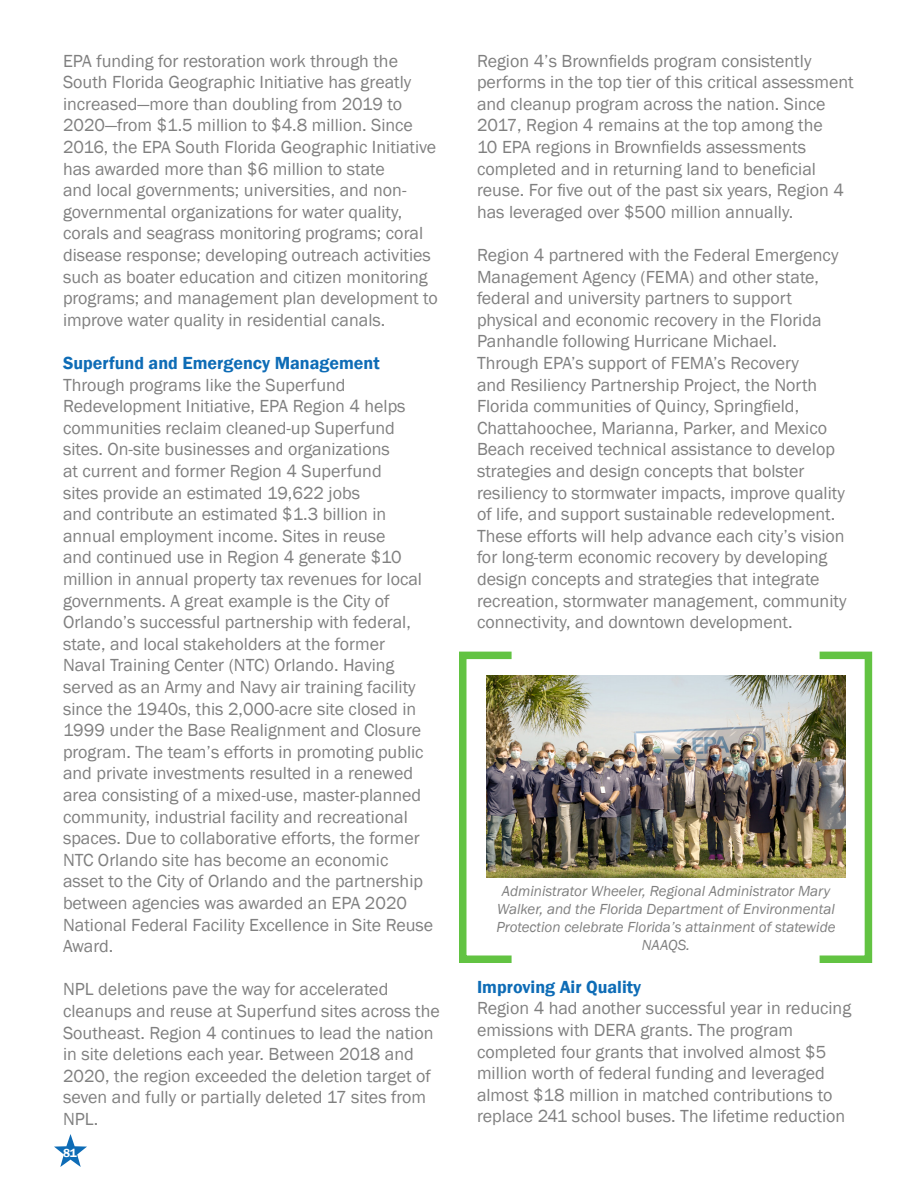
<style>
.page{position:relative;width:918px;height:1188px;background:#fff}
.page>*{position:absolute;margin:0;border:0;box-sizing:border-box;transform-origin:0 0}
.Main_Text{font:18px/21.6px "Franklin Gothic";color:#808080}
.Main_Text-2{font:600 18px "Franklin Gothic";color:#0e6cb6}
.Main_Text-3{font:italic 15px/18px "Franklin Gothic";color:#808080;text-align:center}
.t1{font:600 12px "Franklin Gothic";color:#fff}
</style>
<div class="page">
<img style="left:486px;top:675px;width:360px;height:203px">
<svg style="left:54px;top:1134px;width:33px;height:33px"></svg>
<div style="left:459px;top:652px;width:56px;height:311px;border:8px solid #62c342"></div>
<div style="left:816px;top:652px;width:56px;height:311px;border:8px solid #62c342"></div>
<p class="Main_Text" style="left:63px;top:50px;width:376px">EPA funding for restoration work through the South Florida Geographic Initiative has greatly increased—more than doubling from 2019 to 2020—from $1.5 million to $4.8 million. Since 2016, the EPA South Florida Geographic Initiative has awarded more than $6 million to state<br>and local governments; universities, and non&shy;governmental organizations for water quality, corals and seagrass monitoring programs; coral disease response; developing outreach activities such as boater education and citizen monitoring programs; and management plan development to improve water quality in residential canals.</p>
<p class="Main_Text-2" style="left:63px;top:352px;width:318px">Superfund and Emergency Management</p>
<p class="Main_Text" style="left:63px;top:374px;width:372px">Through programs like the Superfund Redevelopment Initiative, EPA Region 4 helps communities reclaim cleaned-up Superfund sites. On-site businesses and organizations<br>at current and former Region 4 Superfund<br>sites provide an estimated 19,622 jobs<br>and contribute an estimated $1.3 billion in annual employment income. Sites in reuse<br>and continued use in Region 4 generate $10 million in annual property tax revenues for local governments. A great example is the City of Orlando’s successful partnership with federal, state, and local stakeholders at the former<br>Naval Training Center (NTC) Orlando. Having served as an Army and Navy air training facility since the 1940s, this 2,000-acre site closed in 1999 under the Base Realignment and Closure program. The team’s efforts in promoting public and private investments resulted in a renewed area consisting of a mixed-use, master-planned community, industrial facility and recreational spaces. Due to collaborative efforts, the former NTC Orlando site has become an economic asset to the City of Orlando and the partnership between agencies was awarded an EPA 2020<br>National Federal Facility Excellence in Site Reuse Award.</p>
<p class="Main_Text" style="left:63px;top:979px;width:378px">NPL deletions pave the way for accelerated cleanups and reuse at Superfund sites across the Southeast. Region 4 continues to lead the nation in site deletions each year. Between 2018 and 2020, the region exceeded the deletion target of seven and fully or partially deleted 17 sites from NPL.</p>
<p class="t1" style="left:63px;top:1146px;width:15px">81</p>
<p class="Main_Text" style="left:477px;top:50px;width:378px">Region 4’s Brownfields program consistently performs in the top tier of this critical assessment and cleanup program across the nation. Since 2017, Region 4 remains at the top among the<br>10 EPA regions in Brownfields assessments completed and in returning land to beneficial reuse. For five out of the past six years, Region 4 has leveraged over $500 million annually.</p>
<p class="Main_Text" style="left:477px;top:245px;width:371px">Region 4 partnered with the Federal Emergency Management Agency (FEMA) and other state, federal and university partners to support physical and economic recovery in the Florida Panhandle following Hurricane Michael.<br>Through EPA’s support of FEMA’s Recovery<br>and Resiliency Partnership Project, the North Florida communities of Quincy, Springfield, Chattahoochee, Marianna, Parker, and Mexico Beach received technical assistance to develop strategies and design concepts that bolster resiliency to stormwater impacts, improve quality of life, and support sustainable redevelopment.<br>These efforts will help advance each city’s vision for long-term economic recovery by developing design concepts and strategies that integrate recreation, stormwater management, community connectivity, and downtown development.</p>
<p class="Main_Text-3" style="left:496px;top:882px;width:341px">Administrator Wheeler, Regional Administrator Mary Walker, and the Florida Department of Environmental Protection celebrate Florida’s attainment of statewide NAAQS.</p>
<p class="Main_Text-2" style="left:477px;top:976px;width:166px">Improving Air Quality</p>
<p class="Main_Text" style="left:477px;top:998px;width:376px">Region 4 had another successful year in reducing emissions with DERA grants. The program completed four grants that involved almost $5 million worth of federal funding and leveraged almost $18 million in matched contributions to replace 241 school buses. The lifetime reduction</p>
</div>
